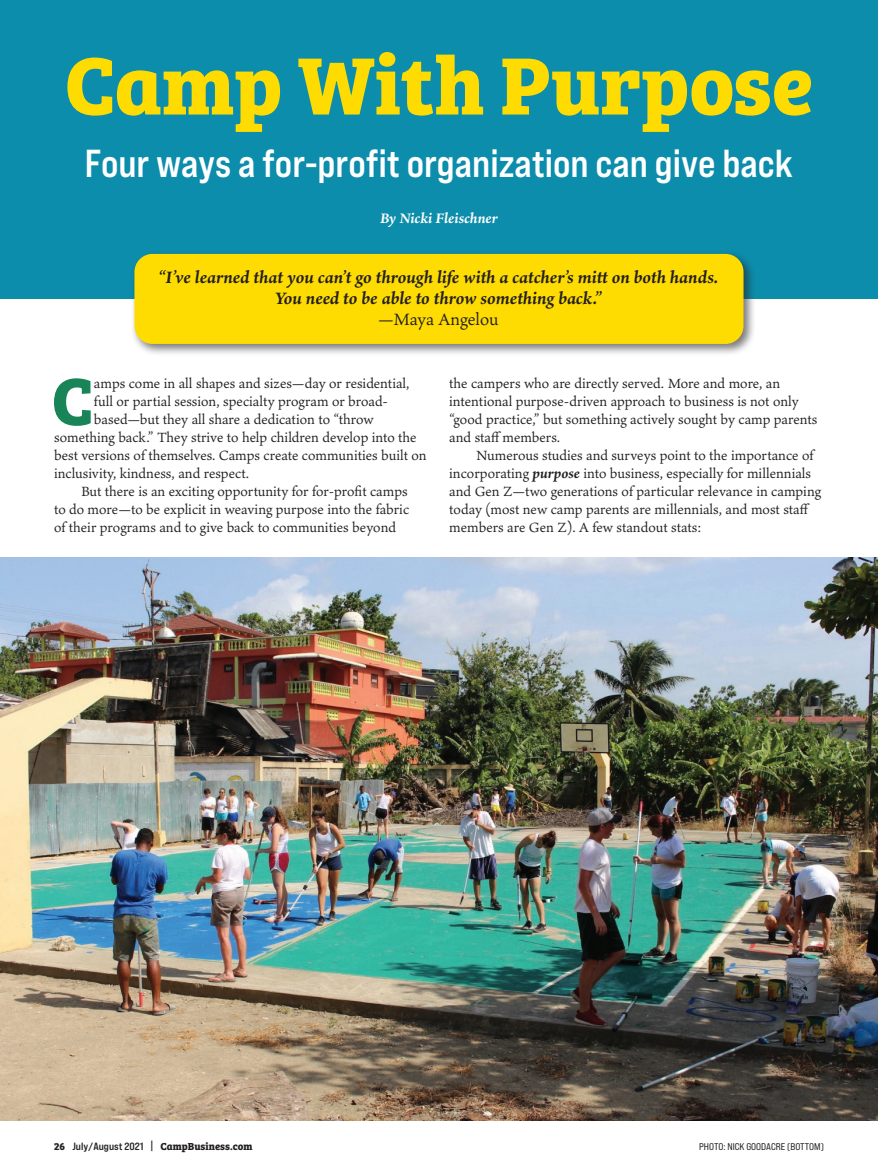
<style>
.page{position:relative;width:878px;height:1175px;background:#fff}
.page>*{position:absolute;margin:0;border:0;box-sizing:border-box;transform-origin:0 0}
.t1{font:700 84px "Bree Serif";color:#ffdc01}
.t2{font:700 68.7px "Bree Serif";color:#198458}
.t3{font:39px "Bebas Neue Pro Exp Bd";color:#fff;scale:.95 1}
.t4{font:italic 700 18px/21px "Ten Oldstyle";color:#231f20;text-align:center}
.t5{font:18px "Ten Oldstyle";letter-spacing:-.005em;color:#231f20}
.t6{font:italic 700 15px "Ten Oldstyle";color:#fff}
.t7{font:14.7px/18px "Ten Oldstyle";color:#231f20}
.t8{font:700 10.5px "Bree Serif";color:#231f20}
.t9{font:9.75px "Bebas Neue Pro Exp Rg";color:#231f20}
.s1{font-weight:700;font-style:italic}
.s2{font-family:"Bebas Neue Pro Exp Bd";font-weight:400}
</style>
<div class="page">
<div style="left:0;top:0;width:878px;height:299px;background:#0c8dab"></div>
<img style="left:0;top:558px;width:878px;height:562px">
<div style="left:130px;top:250px;width:626px;height:106px;background:#231f20;opacity:.6"></div>
<div style="left:134px;top:254px;width:609px;height:90px;background:#ffdc01;border-radius:18px"></div>
<h1 class="t1" style="left:65px;top:20px;width:750px">Camp With Purpose</h1>
<h3 class="t3" style="left:85px;top:139px;width:747px">Four ways a for-profit organization can give back</h3>
<p class="t6" style="left:380px;top:208px;width:119px">By Nicki Fleischner</p>
<p class="t4" style="left:158px;top:267px;width:561px">“I’ve learned that you can’t go through life with a catcher’s mitt on both hands.<br>You need to be able to throw something back.”</p>
<p class="t5" style="left:378px;top:307px;width:122px">—Maya Angelou</p>
<h2 class="t2" style="left:52px;top:347px;width:44px">C</h2>
<p class="t7" style="left:94px;top:374px;width:317px">amps come in all shapes and sizes—day or residential,</p>
<p class="t7" style="left:94px;top:392px;width:295px">full or partial session, specialty program or broad-</p>
<p class="t7" style="left:94px;top:410px;width:281px">based—but they all share a dedication to “throw</p>
<p class="t7" style="left:54px;top:428px;width:364px">something back.” They strive to help children develop into the</p>
<p class="t7" style="left:54px;top:446px;width:374px">best versions of themselves. Camps create communities built on</p>
<p class="t7" style="left:54px;top:464px;width:197px">inclusivity, kindness, and respect.</p>
<p class="t7" style="left:81px;top:482px;width:328px">But there is an exciting opportunity for for-profit camps</p>
<p class="t7" style="left:54px;top:500px;width:357px">to do more—to be explicit in weaving purpose into the fabric</p>
<p class="t7" style="left:54px;top:518px;width:343px">of their programs and to give back to communities beyond</p>
<p class="t7" style="left:449px;top:374px;width:369px">the campers who are directly served. More and more, an intentional purpose-driven approach to business is not only “good practice,” but something actively sought by camp parents and staff members.</p>
<p class="t7" style="left:449px;top:446px;width:373px;text-indent:27px">Numerous studies and surveys point to the importance of incorporating <span class="s1">purpose</span> into business, especially for millennials and Gen Z—two generations of particular relevance in camping today (most new camp parents are millennials, and most staff members are Gen Z). A few standout stats:</p>
<p class="t8" style="left:54px;top:1138px;width:200px">26 <span class="s2">July/August 2021 |</span> CampBusiness.com</p>
<p class="t9" style="left:699px;top:1141px;width:126px">PHOTO: NICK GOODACRE (BOTTOM)</p>
</div>
